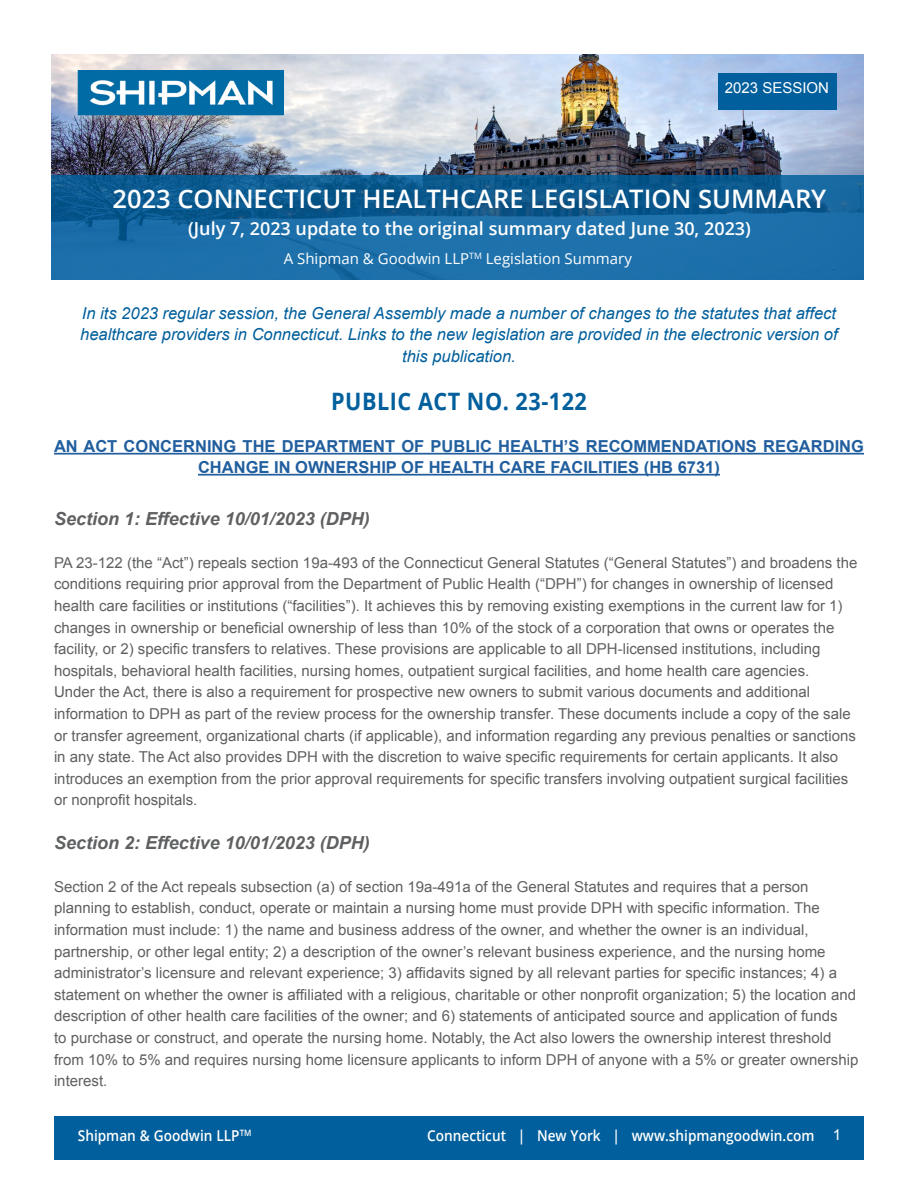
<style>
.page{position:relative;width:918px;height:1188px;background:#fff}
.page>*{position:absolute;margin:0;border:0;box-sizing:border-box;transform-origin:0 0}
.t1{font:600 25.5px "Open Sans";color:#fff}
.t2{font:700 24px "Open Sans";letter-spacing:.025em;color:#005f9c;scale:.9 1}
.t3{font:italic 700 18px "Arial";color:#5f6062}
.t4{font:600 18px "Open Sans";color:#fff}
.t5{font:italic 16.5px/21.6px "Arial";color:#005f9c;text-align:center}
.t6{font:700 16.5px/21px "Arial";color:#215e9e;text-align:center}
.t7{font:15px/21.6px "Arial";color:#5f6062}
.t8{font:600 15px "Open Sans";color:#fff;scale:.91 1}
.t9{font:15px "Open Sans";color:#fff}
.t10{font:15px "Arial";color:#fff}
</style>
<div class="page">
<img style="left:52px;top:54px;width:812px;height:122px">
<svg style="left:52px;top:176px;width:812px;height:104px;background:#16669f"></svg>
<hr style="left:54px;top:453px;width:810px;height:2px;background:#215e9e">
<hr style="left:198px;top:474px;width:522px;height:2px;background:#215e9e">
<img style="left:80px;top:72px;width:201px;height:41px">
<div style="left:78px;top:70px;width:205px;height:45px;border:1px solid #006ba4"></div>
<div style="left:54px;top:1116px;width:810px;height:44px;background:#005f9c"></div>
<div style="left:718px;top:73px;width:119px;height:37px;background:#005f9c"></div>
<p class="t10" style="left:725px;top:78px;width:106px">2023 SESSION</p>
<h1 class="t1" style="left:113px;top:182px;width:715px">2023 CONNECTICUT HEALTHCARE LEGISLATION SUMMARY</h1>
<p class="t4" style="left:188px;top:217px;width:564px">(July 7, 2023 update to the original summary dated June 30, 2023)</p>
<p class="t9" style="left:284px;top:249px;width:350px">A Shipman &amp; Goodwin LLP<sup>TM</sup> Legislation Summary</p>
<p class="t5" style="left:80px;top:302px;width:759px">In its 2023 regular session, the General Assembly made a number of changes to the statutes that affect healthcare providers in Connecticut. Links to the new legislation are provided in the electronic version of this publication.</p>
<h2 class="t2" style="left:331px;top:384px;width:286px">PUBLIC ACT NO. 23-122</h2>
<p class="t6" style="left:54px;top:436px;width:812px">AN ACT CONCERNING THE DEPARTMENT OF PUBLIC HEALTH’S RECOMMENDATIONS REGARDING<br>CHANGE IN OWNERSHIP OF HEALTH CARE FACILITIES (HB 6731)</p>
<p class="t3" style="left:54px;top:507px;width:317px">Section 1: Effective 10/01/2023 (DPH)</p>
<p class="t7" style="left:54px;top:552px;width:805px">PA 23-122 (the “Act”) repeals section 19a-493 of the Connecticut General Statutes (“General Statutes”) and broadens the conditions requiring prior approval from the Department of Public Health (“DPH”) for changes in ownership of licensed health care facilities or institutions (“facilities”). It achieves this by removing existing exemptions in the current law for 1) changes in ownership or beneficial ownership of less than 10% of the stock of a corporation that owns or operates the facility, or 2) specific transfers to relatives. These provisions are applicable to all DPH-licensed institutions, including hospitals, behavioral health facilities, nursing homes, outpatient surgical facilities, and home health care agencies.<br>Under the Act, there is also a requirement for prospective new owners to submit various documents and additional information to DPH as part of the review process for the ownership transfer. These documents include a copy of the sale or transfer agreement, organizational charts (if applicable), and information regarding any previous penalties or sanctions in any state. The Act also provides DPH with the discretion to waive specific requirements for certain applicants. It also introduces an exemption from the prior approval requirements for specific transfers involving outpatient surgical facilities or nonprofit hospitals.</p>
<p class="t3" style="left:54px;top:831px;width:317px">Section 2: Effective 10/01/2023 (DPH)</p>
<p class="t7" style="left:54px;top:876px;width:806px">Section 2 of the Act repeals subsection (a) of section 19a-491a of the General Statutes and requires that a person planning to establish, conduct, operate or maintain a nursing home must provide DPH with specific information. The information must include: 1) the name and business address of the owner, and whether the owner is an individual, partnership, or other legal entity; 2) a description of the owner’s relevant business experience, and the nursing home administrator’s licensure and relevant experience; 3) affidavits signed by all relevant parties for specific instances; 4) a statement on whether the owner is affiliated with a religious, charitable or other nonprofit organization; 5) the location and description of other health care facilities of the owner; and 6) statements of anticipated source and application of funds<br>to purchase or construct, and operate the nursing home. Notably, the Act also lowers the ownership interest threshold from 10% to 5% and requires nursing home licensure applicants to inform DPH of anyone with a 5% or greater ownership interest.</p>
<p class="t8" style="left:78px;top:1125px;width:192px">Shipman &amp; Goodwin LLP<sup>TM</sup></p>
<p class="t8" style="left:427px;top:1125px;width:427px">Connecticut | New York | www.shipmangoodwin.com</p>
<p class="t10" style="left:833px;top:1125px;width:10px">1</p>
</div>
